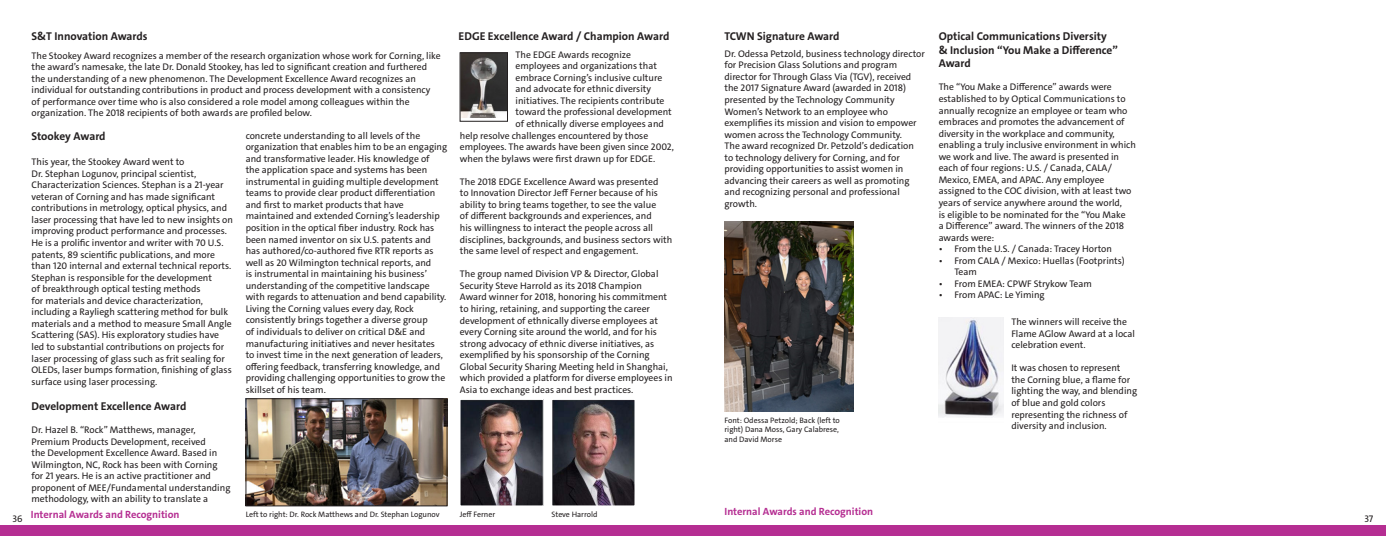
<style>
.page{position:relative;width:1386px;height:536px;background:#fff}
.page>*{position:absolute;margin:0;border:0;box-sizing:border-box;transform-origin:0 0}
.CorningBody{font:700 11.38px/13.7px "The Sans C4 s";color:#231f20}
.CorningBody-2{font:700 10.5px "The Sans C4 s";color:#b52e92}
.CorningBody-3{font:9.62px/11.5px "The Sans C4 s";color:#231f20}
.CorningBody-4{font:7.88px/9.5px "The Sans C4 s";color:#231f20;text-align:justify}
</style>
<div class="page">
<div style="left:0;top:525px;width:1386px;height:11px;background:#b52e92"></div>
<img style="left:248px;top:400px;width:197px;height:104px">
<div style="left:246px;top:398px;width:201px;height:108px;border:1px solid #231f20"></div>
<img style="left:462px;top:401px;width:79px;height:103px">
<img style="left:554px;top:401px;width:79px;height:103px">
<img style="left:462px;top:54px;width:44px;height:64px">
<div style="left:460px;top:52px;width:48px;height:69px;border:1px solid #231f20"></div>
<img style="left:724px;top:221px;width:129px;height:190px">
<img style="left:939px;top:318px;width:65px;height:100px">
<p class="CorningBody" style="left:32px;top:29px;width:118px">S&amp;T Innovation Awards</p>
<p class="CorningBody-3" style="left:32px;top:50px;width:411px">The Stookey Award recognizes a member of the research organization whose work for Corning, like the award’s namesake, the late Dr. Donald Stookey, has led to significant creation and furthered the understanding of a new phenomenon. The Development Excellence Award recognizes an individual for outstanding contributions in product and process development with a consistency of performance over time who is also considered a role model among colleagues within the organization. The 2018 recipients of both awards are profiled below.</p>
<p class="CorningBody" style="left:32px;top:129px;width:76px">Stookey Award</p>
<p class="CorningBody-3" style="left:32px;top:156px;width:203px">This year, the Stookey Award went to<br>Dr. Stephan Logunov, principal scientist, Characterization Sciences. Stephan is a 21-year veteran of Corning and has made significant contributions in metrology, optical physics, and laser processing that have led to new insights on improving product performance and processes.<br>He is a prolific inventor and writer with 70 U.S. patents, 89 scientific publications, and more than 120 internal and external technical reports.<br>Stephan is responsible for the development<br>of breakthrough optical testing methods<br>for materials and device characterization, including a Rayliegh scattering method for bulk materials and a method to measure Small Angle Scattering (SAS). His exploratory studies have led to substantial contributions on projects for laser processing of glass such as frit sealing for OLEDs, laser bumps formation, finishing of glass surface using laser processing.</p>
<p class="CorningBody" style="left:32px;top:399px;width:156px">Development Excellence Award</p>
<p class="CorningBody-3" style="left:32px;top:424px;width:200px">Dr. Hazel B. “Rock” Matthews, manager, Premium Products Development, received<br>the Development Excellence Award. Based in Wilmington, NC, Rock has been with Corning for 21 years. He is an active practitioner and proponent of MEE/Fundamental understanding methodology, with an ability to translate a</p>
<p class="CorningBody-3" style="left:246px;top:129px;width:203px">concrete understanding to all levels of the organization that enables him to be an engaging and transformative leader. His knowledge of<br>the application space and systems has been instrumental in guiding multiple development teams to provide clear product differentiation and first to market products that have maintained and extended Corning’s leadership position in the optical fiber industry. Rock has been named inventor on six U.S. patents and has authored/co-authored five RTR reports as well as 20 Wilmington technical reports, and<br>is instrumental in maintaining his business’ understanding of the competitive landscape with regards to attenuation and bend capability.<br>Living the Corning values every day, Rock consistently brings together a diverse group<br>of individuals to deliver on critical D&amp;E and manufacturing initiatives and never hesitates<br>to invest time in the next generation of leaders, offering feedback, transferring knowledge, and providing challenging opportunities to grow the skillset of his team.</p>
<p class="CorningBody" style="left:459px;top:29px;width:212px">EDGE Excellence Award / Champion Award</p>
<p class="CorningBody-3" style="left:516px;top:49px;width:117px">The EDGE Awards recognize</p>
<p class="CorningBody-3" style="left:516px;top:60px;width:143px">employees and organizations that</p>
<p class="CorningBody-3" style="left:516px;top:72px;width:148px">embrace Corning’s inclusive culture</p>
<p class="CorningBody-3" style="left:516px;top:83px;width:137px">and advocate for ethnic diversity</p>
<p class="CorningBody-3" style="left:516px;top:95px;width:150px">initiatives. The recipients contribute</p>
<p class="CorningBody-3" style="left:516px;top:106px;width:158px">toward the professional development</p>
<p class="CorningBody-3" style="left:516px;top:118px;width:150px">of ethnically diverse employees and</p>
<p class="CorningBody-3" style="left:460px;top:129px;width:190px">help resolve challenges encountered by those</p>
<p class="CorningBody-3" style="left:460px;top:141px;width:216px">employees. The awards have been given since 2002,</p>
<p class="CorningBody-3" style="left:460px;top:153px;width:197px">when the bylaws were first drawn up for EDGE.</p>
<p class="CorningBody-3" style="left:460px;top:176px;width:214px">The 2018 EDGE Excellence Award was presented<br>to Innovation Director Jeff Ferner because of his ability to bring teams together, to see the value<br>of different backgrounds and experiences, and<br>his willingness to interact the people across all disciplines, backgrounds, and business sectors with the same level of respect and engagement.</p>
<p class="CorningBody-3" style="left:460px;top:268px;width:214px">The group named Division VP &amp; Director, Global Security Steve Harrold as its 2018 Champion<br>Award winner for 2018, honoring his commitment to hiring, retaining, and supporting the career development of ethnically diverse employees at every Corning site around the world, and for his strong advocacy of ethnic diverse initiatives, as exemplified by his sponsorship of the Corning Global Security Sharing Meeting held in Shanghai, which provided a platform for diverse employees in Asia to exchange ideas and best practices.</p>
<p class="CorningBody" style="left:724px;top:29px;width:117px">TCWN Signature Award</p>
<p class="CorningBody-3" style="left:724px;top:48px;width:202px">Dr. Odessa Petzold, business technology director for Precision Glass Solutions and program director for Through Glass Via (TGV), received the 2017 Signature Award (awarded in 2018) presented by the Technology Community Women’s Network to an employee who exemplifies its mission and vision to empower women across the Technology Community.<br>The award recognized Dr. Petzold’s dedication to technology delivery for Corning, and for providing opportunities to assist women in advancing their careers as well as promoting and recognizing personal and professional growth.</p>
<p class="CorningBody-4" style="left:724px;top:415px;width:117px">Font: Odessa Petzold; Back (left to right) Dana Moss, Gary Calabrese, and David Morse</p>
<p class="CorningBody" style="left:939px;top:29px;width:181px">Optical Communications Diversity &amp; Inclusion “You Make a Difference”<br>Award</p>
<p class="CorningBody-3" style="left:939px;top:81px;width:199px">The “You Make a Difference” awards were established to by Optical Communications to annually recognize an employee or team who embraces and promotes the advancement of diversity in the workplace and community, enabling a truly inclusive environment in which we work and live. The award is presented in each of four regions: U.S. / Canada, CALA/ Mexico, EMEA, and APAC. Any employee assigned to the COC division, with at least two years of service anywhere around the world,<br>is eligible to be nominated for the “You Make<br>a Difference” award. The winners of the 2018 awards were:</p>
<p class="CorningBody-3" style="left:939px;top:243px;width:175px">• From the U.S. / Canada: Tracey Horton</p>
<p class="CorningBody-3" style="left:954px;top:255px;width:172px;text-indent:-16px">• From CALA / Mexico: Huellas (Footprints)<br>Team</p>
<p class="CorningBody-3" style="left:939px;top:278px;width:155px">• From EMEA: CPWF Strykow Team</p>
<p class="CorningBody-3" style="left:939px;top:289px;width:108px">• From APAC: Le Yiming</p>
<p class="CorningBody-3" style="left:1011px;top:316px;width:125px">The winners will receive the<br>Flame AGlow Award at a local celebration event.</p>
<p class="CorningBody-3" style="left:1011px;top:362px;width:127px">It was chosen to represent<br>the Corning blue, a flame for lighting the way, and blending of blue and gold colors representing the richness of diversity and inclusion.</p>
<p class="CorningBody-2" style="left:31px;top:507px;width:150px">Internal Awards and Recognition</p>
<p class="CorningBody-2" style="left:724px;top:505px;width:150px">Internal Awards and Recognition</p>
<p class="CorningBody-4" style="left:460px;top:509px;width:37px">Jeff Ferner</p>
<p class="CorningBody-4" style="left:552px;top:509px;width:47px">Steve Harrold</p>
<p class="CorningBody-4" style="left:246px;top:509px;width:195px">Left to right: Dr. Rock Matthews and Dr. Stephan Logunov</p>
<p class="CorningBody-3" style="left:13px;top:513px;width:12px">36</p>
<p class="CorningBody-3" style="left:1365px;top:513px;width:10px">37</p>
</div>
